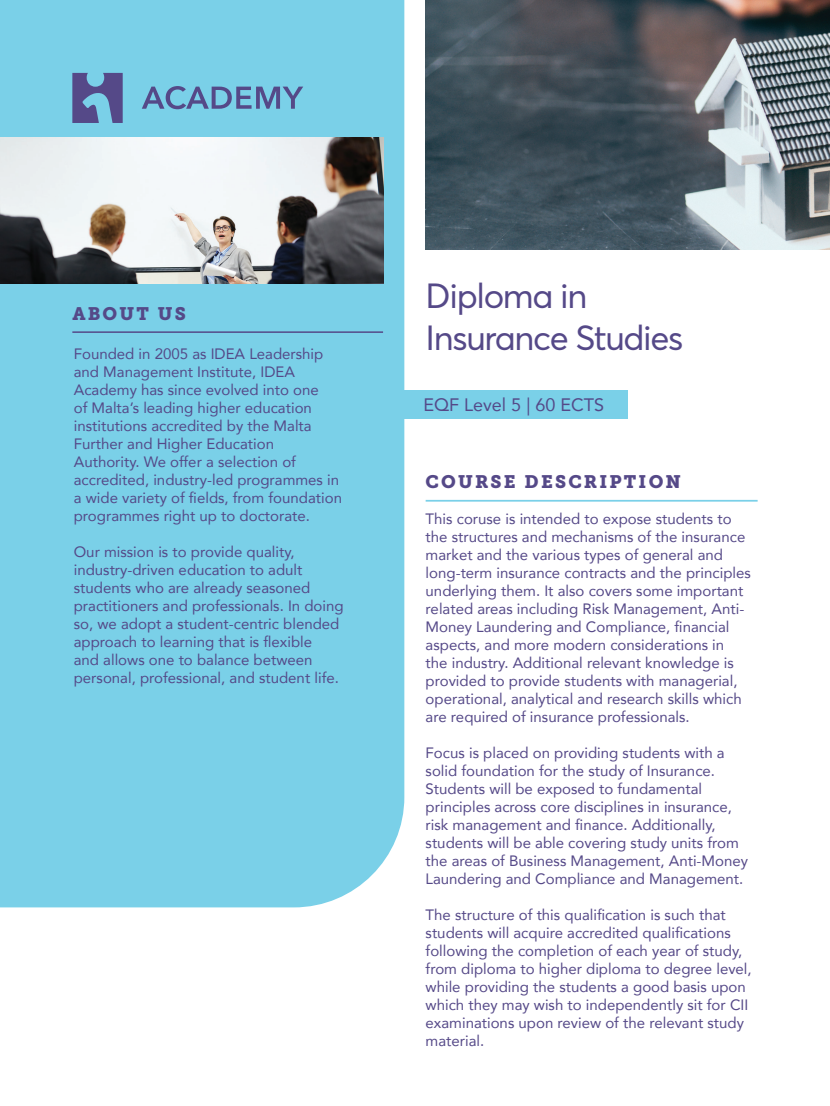
<style>
.page{position:relative;width:830px;height:1106px;background:#fff}
.page>*{position:absolute;margin:0;border:0;box-sizing:border-box;transform-origin:0 0}
.t1{font:34.5px/41.4px "Averta";letter-spacing:-.04em;color:#554988}
.t2{font:18px "Museo Slab 900";letter-spacing:.12em;color:#554988}
.t3{font:18px "Avenir";color:#554988}
.t4{font:15px/18px "Avenir";color:#554988}
</style>
<div class="page">
<img style="left:425px;top:0;width:404px;height:249px">
<div style="left:202px;top:390px;width:425px;height:28px;background:#7ad0e8"></div>
<hr style="left:425px;top:500px;width:332px;height:1px;background:#7ad0e8">
<div style="left:0;top:0;width:404px;height:907px;background:#7ad0e8"></div>
<svg style="left:72px;top:73px;width:51px;height:50px;background:#5f70a3"></svg>
<svg style="left:142px;top:86px;width:161px;height:23px;background:#6b9ac1"></svg>
<img style="left:0;top:138px;width:383px;height:145px">
<hr style="left:72px;top:331px;width:311px;height:2px;background:#554988">
<p class="t2" style="left:72px;top:303px;width:115px">ABOUT US</p>
<p class="t4" style="left:74px;top:344px;width:269px">Founded in 2005 as IDEA Leadership and Management Institute, IDEA Academy has since evolved into one<br>of Malta’s leading higher education institutions accredited by the Malta Further and Higher Education Authority. We offer a selection of accredited, industry-led programmes in a wide variety of fields, from foundation programmes right up to doctorate.</p>
<p class="t4" style="left:74px;top:542px;width:271px">Our mission is to provide quality, industry-driven education to adult students who are already seasoned practitioners and professionals. In doing so, we adopt a student-centric blended approach to learning that is flexible<br>and allows one to balance between personal, professional, and student life.</p>
<h1 class="t1" style="left:425px;top:275px;width:259px">Diploma in<br>Insurance Studies</h1>
<p class="t3" style="left:423px;top:390px;width:182px">EQF Level 5 | 60 ECTS</p>
<p class="t2" style="left:425px;top:471px;width:257px">COURSE DESCRIPTION</p>
<p class="t4" style="left:425px;top:509px;width:326px">This coruse is intended to expose students to the structures and mechanisms of the insurance market and the various types of general and long-term insurance contracts and the principles underlying them. It also covers some important related areas including Risk Management, Anti-Money Laundering and Compliance, financial aspects, and more modern considerations in<br>the industry. Additional relevant knowledge is provided to provide students with managerial, operational, analytical and research skills which are required of insurance professionals.</p>
<p class="t4" style="left:425px;top:743px;width:324px">Focus is placed on providing students with a solid foundation for the study of Insurance.<br>Students will be exposed to fundamental principles across core disciplines in insurance, risk management and finance. Additionally, students will be able covering study units from the areas of Business Management, Anti-Money Laundering and Compliance and Management.</p>
<p class="t4" style="left:425px;top:905px;width:327px">The structure of this qualification is such that students will acquire accredited qualifications following the completion of each year of study, from diploma to higher diploma to degree level, while providing the students a good basis upon which they may wish to independently sit for CII examinations upon review of the relevant study material.</p>
</div>
